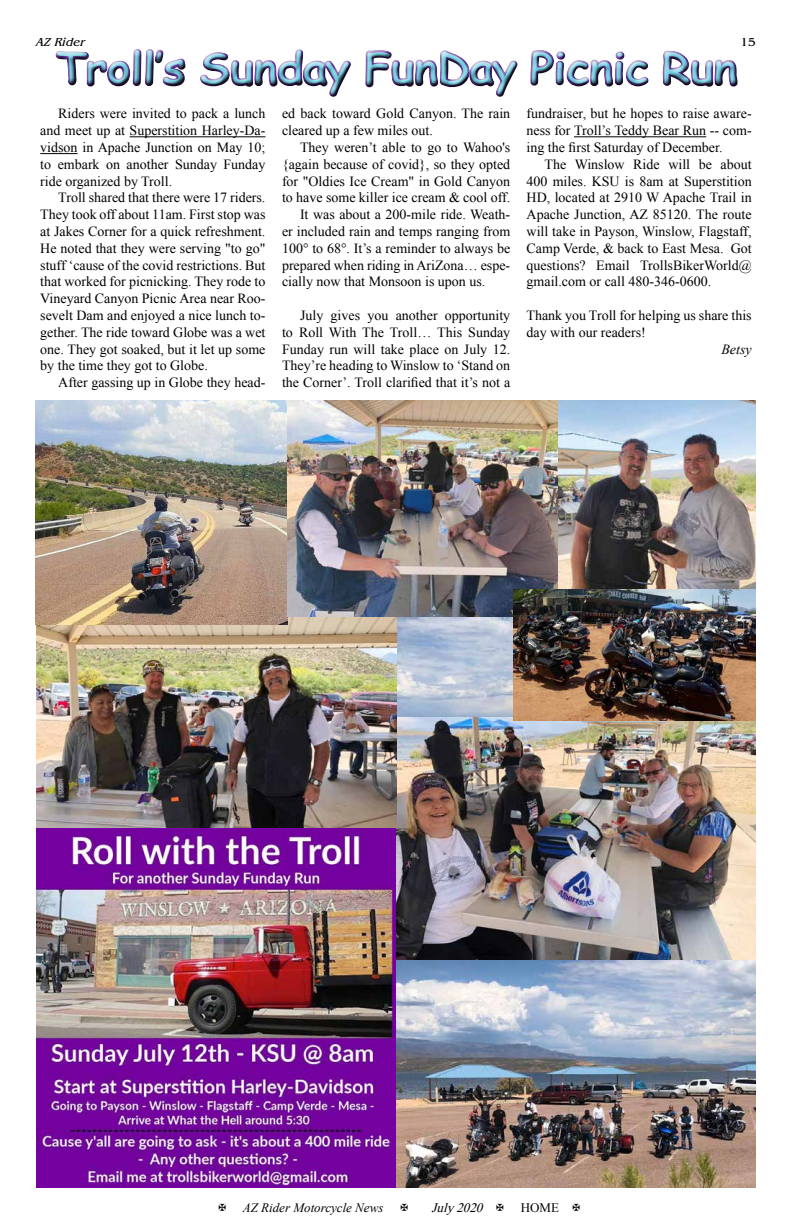
<style>
.page{position:relative;width:792px;height:1224px;background:#fff}
.page>*{position:absolute;margin:0;border:0;box-sizing:border-box;transform-origin:0 0}
.t1{font:41.1px "Comic Sans MS";color:#74cedf;scale:1.1 1}
.t2{font:14px/16.8px "Times New Roman";color:#000;text-align:justify}
.t3{font:italic 14px "Times New Roman";color:#000}
.t4{font:italic 13px "Times New Roman";color:#000}
.t5{font:italic 13px "Times New Roman";color:#000}
.t6{font:13px "Times New Roman";color:#000}
.t7{font:italic 12px "Benguiat";color:#000}
.t8{font:12px "Benguiat";color:#000}
</style>
<div class="page">
<img style="left:396px;top:616px;width:117px;height:102px">
<hr style="left:574px;top:136px;width:132px;height:1px;background:#000">
<hr style="left:130px;top:136px;width:135px;height:1px;background:#000">
<hr style="left:40px;top:153px;width:38px;height:1px;background:#000">
<div style="left:50px;top:46px;width:695px;height:58px;background:#000;opacity:.75"></div>
<img style="left:396px;top:718px;width:360px;height:470px">
<img style="left:36px;top:616px;width:360px;height:572px">
<img style="left:35px;top:400px;width:252px;height:225px">
<img style="left:287px;top:400px;width:271px;height:216px">
<img style="left:558px;top:400px;width:198px;height:189px">
<img style="left:513px;top:589px;width:243px;height:132px">
<p class="t7" style="left:35px;top:35px;width:54px">AZ Rider</p>
<p class="t8" style="left:741px;top:35px;width:17px">15</p>
<h1 class="t1" style="left:55px;top:38px;width:622px">Troll’s Sunday FunDay Picnic Run</h1>
<p class="t2" style="left:40px;top:105px;width:227px;text-indent:18px">Riders were invited to pack a lunch and meet up at Superstition Harley-Da&shy;vidson in Apache Junction on May 10; to embark on another Sunday Funday ride organized by Troll.</p>
<p class="t2" style="left:40px;top:189px;width:227px;text-indent:18px">Troll shared that there were 17 riders.<br>They took off about 11am. First stop was at Jakes Corner for a quick refreshment.<br>He noted that they were serving "to go" stuff ‘cause of the covid restrictions. But that worked for picnicking. They rode to Vineyard Canyon Picnic Area near Roo&shy;sevelt Dam and enjoyed a nice lunch to&shy;gether. The ride toward Globe was a wet one. They got soaked, but it let up some by the time they got to Globe.</p>
<p class="t2" style="left:58px;top:374px;width:209px">After gassing up in Globe they head-</p>
<p class="t2" style="left:282px;top:105px;width:230px">ed back toward Gold Canyon. The rain cleared up a few miles out.</p>
<p class="t2" style="left:300px;top:139px;width:212px">They weren’t able to go to Wahoo's</p>
<p class="t2" style="left:282px;top:156px;width:230px">{again because of covid}, so they opted</p>
<p class="t2" style="left:282px;top:172px;width:230px">for "Oldies Ice Cream" in Gold Canyon</p>
<p class="t2" style="left:282px;top:189px;width:230px">to have some killer ice cream &amp; cool off.</p>
<p class="t2" style="left:300px;top:206px;width:212px">It was about a 200-mile ride. Weath-</p>
<p class="t2" style="left:282px;top:223px;width:230px">er included rain and temps ranging from</p>
<p class="t2" style="left:282px;top:240px;width:230px">100° to 68°. It’s a reminder to always be</p>
<p class="t2" style="left:282px;top:256px;width:230px">prepared when riding in AriZona… espe-</p>
<p class="t2" style="left:282px;top:273px;width:205px">cially now that Monsoon is upon us.</p>
<p class="t2" style="left:282px;top:307px;width:230px;text-indent:18px">July gives you another opportunity to Roll With The Troll… This Sunday Funday run will take place on July 12.<br>They’re heading to Winslow to ‘Stand on the Corner’. Troll clarified that it’s not a</p>
<p class="t2" style="left:527px;top:105px;width:227px">fundraiser, but he hopes to raise aware&shy;ness for Troll’s Teddy Bear Run -- com&shy;ing the first Saturday of December.</p>
<p class="t2" style="left:527px;top:156px;width:227px;text-indent:18px">The Winslow Ride will be about 400 miles. KSU is 8am at Superstition HD, located at 2910 W Apache Trail in Apache Junction, AZ 85120. The route will take in Payson, Winslow, Flagstaff, Camp Verde, &amp; back to East Mesa. Got questions? Email TrollsBikerWorld@ gmail.com or call 480-346-0600.</p>
<p class="t2" style="left:527px;top:307px;width:227px">Thank you Troll for helping us share this day with our readers!</p>
<p class="t3" style="left:721px;top:339px;width:32px">Betsy</p>
<p class="t4" style="left:243px;top:1199px;width:142px">AZ Rider Motorcycle News</p>
<p class="t5" style="left:431px;top:1199px;width:57px">July2020</p>
<p class="t6" style="left:521px;top:1199px;width:40px">HOME</p>
</div>
